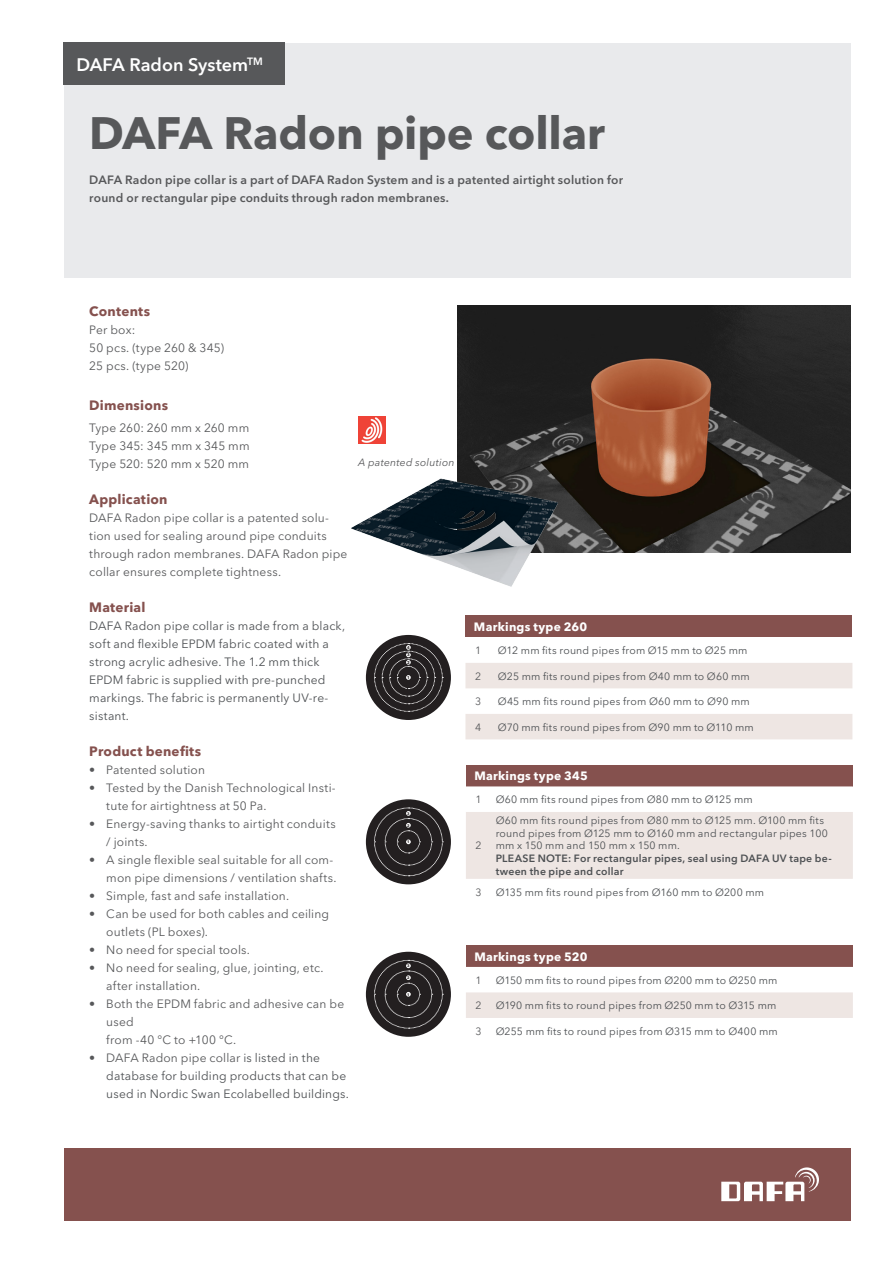
<style>
.page{position:relative;width:893px;height:1263px;background:#fff}
.page>*{position:absolute;margin:0;border:0;box-sizing:border-box;transform-origin:0 0}
.t1{font:700 45px "Avenir Next LT Pro";letter-spacing:-.005em;color:#57585a}
.t2{font:600 18px "Avenir Next LT Pro";color:#fff}
.t3{font:700 13.5px "Avenir Next LT Pro";letter-spacing:.015em;color:#85514e}
.t4{font:12px/18px "Avenir Next LT Pro";letter-spacing:.015em;color:#57585a}
._2_Rubrik{font:12px/18px "Avenir Next LT Pro";letter-spacing:.015em;color:#4d5053}
.t5{font:600 12px/18px "Avenir Next LT Pro";letter-spacing:.02em;color:#57585a}
.t6{font:700 12px "Avenir Next LT Pro";letter-spacing:.02em;color:#fff}
._2_Rubrik-2{font:10.5px/12.6px "Avenir Next LT Pro";letter-spacing:.015em;color:#4d5053}
._2_Rubrik-3{font:600 10.5px/12.6px "Avenir Next LT Pro";letter-spacing:.025em;color:#4d5053}
._3_Brødtekst{font:10.5px "Avenir Next LT Pro";letter-spacing:.015em;color:#4d5053}
.t7{font:italic 10.5px "Avenir Next LT Pro";letter-spacing:.02em;color:#57585a}
.t8{font:10.5px "Avenir Next LT Pro";color:#57585a}
.t9{font:700 4.05px "Avenir Next LT Pro";color:#231f20}
.t10{font:700 3.75px "Avenir Next LT Pro";color:#231f20}
.s1{color:#57585a}
</style>
<div class="page">
<div style="left:64px;top:43px;width:786px;height:234px;background:#e9eaec"></div>
<div style="left:465px;top:615px;width:387px;height:22px;background:#85514e"></div>
<svg style="left:465px;top:663px;width:387px;height:76px"></svg>
<div style="left:466px;top:765px;width:387px;height:21px;background:#85514e"></div>
<svg style="left:466px;top:786px;width:387px;height:1px"></svg>
<div style="left:466px;top:812px;width:387px;height:67px;background:#eee6e3"></div>
<div style="left:466px;top:945px;width:387px;height:22px;background:#85514e"></div>
<div style="left:466px;top:992px;width:387px;height:26px;background:#eee6e3"></div>
<div style="left:64px;top:43px;width:221px;height:42px;background:#57585a"></div>
<img style="left:358px;top:416px;width:28px;height:27px">
<div style="left:366px;top:635px;width:85px;height:85px;background:#231f20;border-radius:50%"></div>
<svg style="left:374px;top:643px;width:69px;height:69px"></svg>
<div style="left:366px;top:799px;width:85px;height:85px;background:#231f20;border-radius:50%"></div>
<svg style="left:374px;top:807px;width:69px;height:69px"></svg>
<div style="left:366px;top:952px;width:85px;height:85px;background:#231f20;border-radius:50%"></div>
<svg style="left:374px;top:960px;width:69px;height:69px"></svg>
<div style="left:64px;top:1148px;width:786px;height:72px;background:#85514e"></div>
<svg style="left:721px;top:1167px;width:98px;height:34px"></svg>
<img style="left:457px;top:305px;width:393px;height:248px">
<img style="left:351px;top:469px;width:207px;height:118px">
<p class="t2" style="left:77px;top:53px;width:188px">DAFA Radon System<sup>TM</sup></p>
<p class="t1" style="left:89px;top:106px;width:517px">DAFA Radon pipe collar</p>
<p class="t5" style="left:89px;top:171px;width:535px">DAFA Radon pipe collar is a part of DAFA Radon System and is a patented airtight solution for round or rectangular pipe conduits through radon membranes.</p>
<p class="t3" style="left:89px;top:303px;width:62px">Contents</p>
<p class="t4" style="left:89px;top:321px;width:47px">Per box:</p>
<p class="t4" style="left:89px;top:339px;width:136px">50 pcs. (type 260 &amp; 345)</p>
<p class="t4" style="left:89px;top:357px;width:101px">25 pcs. (type 520)</p>
<p class="t3" style="left:89px;top:397px;width:80px">Dimensions</p>
<p class="t4" style="left:89px;top:419px;width:161px">Type 260: 260 mm x 260 mm</p>
<p class="t4" style="left:89px;top:437px;width:162px">Type 345: 345 mm x 345 mm</p>
<p class="t4" style="left:89px;top:455px;width:161px">Type 520: 520 mm x 520 mm</p>
<p class="t3" style="left:89px;top:491px;width:80px">Application</p>
<p class="t4" style="left:89px;top:509px;width:260px">DAFA Radon pipe collar is a patented solu&shy;tion used for sealing around pipe conduits through radon membranes. DAFA Radon pipe collar ensures complete tightness.</p>
<p class="t3" style="left:89px;top:599px;width:58px">Material</p>
<p class="_2_Rubrik" style="left:89px;top:617px;width:257px">DAFA Radon pipe collar is made from a black, soft and flexible EPDM fabric coated with a strong acrylic adhesive. The 1.2 mm thick EPDM fabric is supplied with pre-punched markings. The fabric is permanently UV-re&shy;sistant.</p>
<p class="t3" style="left:89px;top:743px;width:113px">Product benefits</p>
<p class="t4" style="left:89px;top:761px;width:117px">• Patented solution</p>
<p class="t4" style="left:106px;top:779px;width:231px;text-indent:-17px">• Tested by the Danish Technological Insti&shy;tute for airtightness at 50 Pa.</p>
<p class="t4" style="left:106px;top:815px;width:231px;text-indent:-17px">• Energy-saving thanks to airtight conduits / joints.</p>
<p class="t4" style="left:89px;top:851px;width:249px;text-align:right">• A single flexible seal suitable for all com&shy;mon pipe dimensions / ventilation shafts.</p>
<p class="t4" style="left:89px;top:887px;width:201px">• Simple, fast and safe installation.</p>
<p class="t4" style="left:106px;top:905px;width:224px;text-indent:-17px">• Can be used for both cables and ceiling outlets (PL boxes).</p>
<p class="t4" style="left:89px;top:941px;width:162px">• No need for special tools.</p>
<p class="t4" style="left:106px;top:959px;width:219px;text-indent:-17px">• No need for sealing, glue, jointing, etc. after installation.</p>
<p class="t4" style="left:106px;top:995px;width:239px;text-indent:-17px">• Both the EPDM fabric and adhesive can be used<br>from -40 °C to +100 °C.</p>
<p class="_2_Rubrik" style="left:106px;top:1049px;width:244px;text-indent:-17px"><span class="s1">• DAFA Radon pipe collar</span> is listed in the database for building products that can be used in Nordic Swan Ecolabelled buildings.</p>
<p class="t7" style="left:358px;top:456px;width:98px">A patented solution</p>
<p class="t9" style="left:407px;top:645px;width:4px">4</p>
<p class="t9" style="left:407px;top:652px;width:4px">3</p>
<p class="t9" style="left:407px;top:660px;width:4px">2</p>
<p class="t9" style="left:407px;top:675px;width:4px">1</p>
<p class="t10" style="left:407px;top:811px;width:4px">3</p>
<p class="t10" style="left:407px;top:823px;width:4px">2</p>
<p class="t10" style="left:407px;top:840px;width:4px">1</p>
<p class="t10" style="left:407px;top:963px;width:4px">3</p>
<p class="t10" style="left:407px;top:975px;width:4px">2</p>
<p class="t10" style="left:407px;top:992px;width:4px">1</p>
<p class="t6" style="left:474px;top:619px;width:115px">Markings type 260</p>
<p class="t8" style="left:475px;top:644px;width:8px">1</p>
<p class="_2_Rubrik-2" style="left:498px;top:644px;width:251px">Ø12 mm fits round pipes from Ø15 mm to Ø25 mm</p>
<p class="t8" style="left:475px;top:670px;width:8px">2</p>
<p class="_2_Rubrik-2" style="left:498px;top:670px;width:253px">Ø25 mm fits round pipes from Ø40 mm to Ø60 mm</p>
<p class="t8" style="left:475px;top:695px;width:8px">3</p>
<p class="_2_Rubrik-2" style="left:498px;top:695px;width:253px">Ø45 mm fits round pipes from Ø60 mm to Ø90 mm</p>
<p class="t8" style="left:475px;top:721px;width:8px">4</p>
<p class="_2_Rubrik-2" style="left:498px;top:721px;width:257px">Ø70 mm fits round pipes from Ø90 mm to Ø110 mm</p>
<p class="t6" style="left:474px;top:768px;width:115px">Markings type 345</p>
<p class="t8" style="left:476px;top:793px;width:8px">1</p>
<p class="_2_Rubrik-2" style="left:496px;top:793px;width:259px">Ø60 mm fits round pipes from Ø80 mm to Ø125 mm</p>
<p class="t8" style="left:476px;top:839px;width:8px">2</p>
<p class="_2_Rubrik-2" style="left:496px;top:814px;width:334px">Ø60 mm fits round pipes from Ø80 mm to Ø125 mm. Ø100 mm fits round pipes from Ø125 mm to Ø160 mm and rectangular pipes 100 mm x 150 mm and 150 mm x 150 mm.</p>
<p class="_2_Rubrik-3" style="left:496px;top:852px;width:337px">PLEASE NOTE: For rectangular pipes, seal using DAFA UV tape be&shy;tween the pipe and collar</p>
<p class="t8" style="left:476px;top:886px;width:8px">3</p>
<p class="_3_Brødtekst" style="left:496px;top:886px;width:270px">Ø135 mm fits round pipes from Ø160 mm to Ø200 mm</p>
<p class="t6" style="left:474px;top:949px;width:115px">Markings type 520</p>
<p class="t8" style="left:476px;top:974px;width:8px">1</p>
<p class="_2_Rubrik-2" style="left:496px;top:974px;width:283px">Ø150 mm fits to round pipes from Ø200 mm to Ø250 mm</p>
<p class="t8" style="left:476px;top:999px;width:8px">2</p>
<p class="_2_Rubrik-2" style="left:496px;top:999px;width:282px">Ø190 mm fits to round pipes from Ø250 mm to Ø315 mm</p>
<p class="t8" style="left:476px;top:1025px;width:8px">3</p>
<p class="_2_Rubrik-2" style="left:496px;top:1025px;width:284px">Ø255 mm fits to round pipes from Ø315 mm to Ø400 mm</p>
</div>
